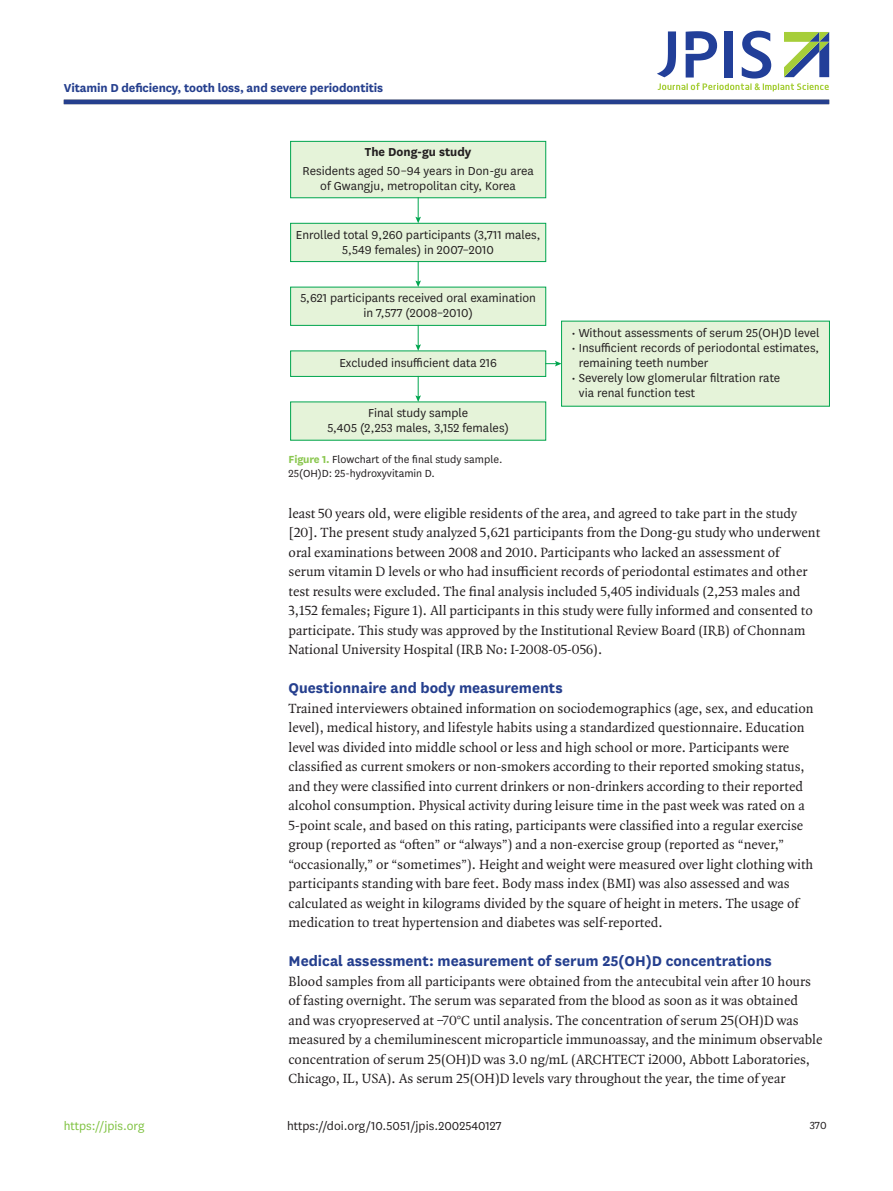
<style>
.page{position:relative;width:893px;height:1191px;background:#fff}
.page>*{position:absolute;margin:0;border:0;box-sizing:border-box;transform-origin:0 0}
.body_title2{font:700 16.5px "National";color:#253f8e}
.body_p_first{font:14.25px/19.5px "Quadraat OT";color:#231f20}
.doi_running_footer{font:13.5px/15px "National";color:#231f20;text-align:center}
.alt-title-type{font:700 13.5px "National";letter-spacing:-.01em;color:#253f8e}
.url{font:13.5px "National";color:#7fc241}
.t1{font:700 13.5px "National";color:#231f20}
.fig_caption{font:12px/13.5px "National";color:#231f20}
.s1{font-weight:700;color:#8bc750}
</style>
<div class="page">
<hr style="left:64px;top:100px;width:765px;height:4px;background:#253f8e">
<svg style="left:657px;top:31px;width:172px;height:60px"></svg>
<svg style="left:415px;top:198px;width:6px;height:25px"></svg>
<svg style="left:546px;top:361px;width:15px;height:5px"></svg>
<div style="left:291px;top:141px;width:255px;height:57px;background:#e5f3d9"></div>
<div style="left:290px;top:141px;width:256px;height:57px;border:1px solid #00a54f"></div>
<svg style="left:415px;top:262px;width:6px;height:25px"></svg>
<div style="left:291px;top:223px;width:255px;height:38px;background:#e5f3d9"></div>
<div style="left:290px;top:223px;width:256px;height:39px;border:1px solid #00a54f"></div>
<svg style="left:415px;top:326px;width:6px;height:24px"></svg>
<svg style="left:415px;top:377px;width:6px;height:24px"></svg>
<div style="left:291px;top:287px;width:255px;height:38px;background:#e5f3d9"></div>
<div style="left:290px;top:287px;width:256px;height:39px;border:1px solid #00a54f"></div>
<div style="left:291px;top:351px;width:255px;height:25px;background:#e5f3d9"></div>
<div style="left:290px;top:350px;width:256px;height:27px;border:1px solid #00a54f"></div>
<div style="left:291px;top:402px;width:255px;height:38px;background:#e5f3d9"></div>
<div style="left:562px;top:321px;width:267px;height:85px;background:#e5f3d9"></div>
<p class="alt-title-type" style="left:64px;top:78px;width:321px">Vitamin D deficiency, tooth loss, and severe periodontitis</p>
<p class="t1" style="left:365px;top:143px;width:108px">The Dong-gu study</p>
<p class="doi_running_footer" style="left:302px;top:162px;width:233px">Residents aged 50–94 years in Don-gu area of Gwangju, metropolitan city, Korea</p>
<p class="doi_running_footer" style="left:296px;top:226px;width:246px">Enrolled total 9,260 participants (3,711 males,<br>5,549 females) in 2007–2010</p>
<p class="doi_running_footer" style="left:300px;top:290px;width:237px">5,621 participants received oral examination in 7,577 (2008–2010)</p>
<p class="doi_running_footer" style="left:339px;top:355px;width:159px">Excluded insufficient data 216</p>
<p class="doi_running_footer" style="left:327px;top:405px;width:183px">Final study sample<br>5,405 (2,253 males, 3,152 females)</p>
<p class="fig_caption" style="left:289px;top:452px;width:215px"><span class="s1">Figure 1.</span> Flowchart of the final study sample.<br>25(OH)D: 25-hydroxyvitamin D.</p>
<p class="doi_running_footer" style="left:571px;top:325px;width:250px">• Without assessments of serum 25(OH)D level</p>
<p class="doi_running_footer" style="left:579px;top:340px;width:242px;text-align:left;text-indent:-8px">• Insufficient records of periodontal estimates, remaining teeth number</p>
<p class="doi_running_footer" style="left:579px;top:370px;width:203px;text-align:left;text-indent:-8px">• Severely low glomerular filtration rate via renal function test</p>
<p class="body_p_first" style="left:289px;top:503px;width:533px">least 50 years old, were eligible residents of the area, and agreed to take part in the study [20]. The present study analyzed 5,621 participants from the Dong-gu study who underwent oral examinations between 2008 and 2010. Participants who lacked an assessment of<br>serum vitamin D levels or who had insufficient records of periodontal estimates and other test results were excluded. The final analysis included 5,405 individuals (2,253 males and 3,152 females; Figure 1). All participants in this study were fully informed and consented to participate. This study was approved by the Institutional Review Board (IRB) of Chonnam National University Hospital (IRB No: I-2008-05-056).</p>
<p class="body_title2" style="left:289px;top:676px;width:276px">Questionnaire and body measurements</p>
<p class="body_p_first" style="left:289px;top:698px;width:527px">Trained interviewers obtained information on sociodemographics (age, sex, and education level), medical history, and lifestyle habits using a standardized questionnaire. Education level was divided into middle school or less and high school or more. Participants were classified as current smokers or non-smokers according to their reported smoking status, and they were classified into current drinkers or non-drinkers according to their reported alcohol consumption. Physical activity during leisure time in the past week was rated on a 5-point scale, and based on this rating, participants were classified into a regular exercise group (reported as “often” or “always”) and a non-exercise group (reported as “never,” “occasionally,” or “sometimes”). Height and weight were measured over light clothing with participants standing with bare feet. Body mass index (BMI) was also assessed and was calculated as weight in kilograms divided by the square of height in meters. The usage of medication to treat hypertension and diabetes was self-reported.</p>
<p class="body_title2" style="left:289px;top:949px;width:485px">Medical assessment: measurement of serum 25(OH)D concentrations</p>
<p class="body_p_first" style="left:289px;top:971px;width:535px">Blood samples from all participants were obtained from the antecubital vein after 10 hours of fasting overnight. The serum was separated from the blood as soon as it was obtained and was cryopreserved at −70°C until analysis. The concentration of serum 25(OH)D was measured by a chemiluminescent microparticle immunoassay, and the minimum observable concentration of serum 25(OH)D was 3.0 ng/mL (ARCHTECT i2000, Abbott Laboratories, Chicago, IL, USA). As serum 25(OH)D levels vary throughout the year, the time of year</p>
<p class="doi_running_footer" style="left:287px;top:1117px;width:216px">https://doi.org/10.5051/jpis.2002540127</p>
<p class="url" style="left:64px;top:1116px;width:82px">https://jpis.org</p>
<p class="fig_caption" style="left:810px;top:1118px;width:18px">370</p>
</div>
